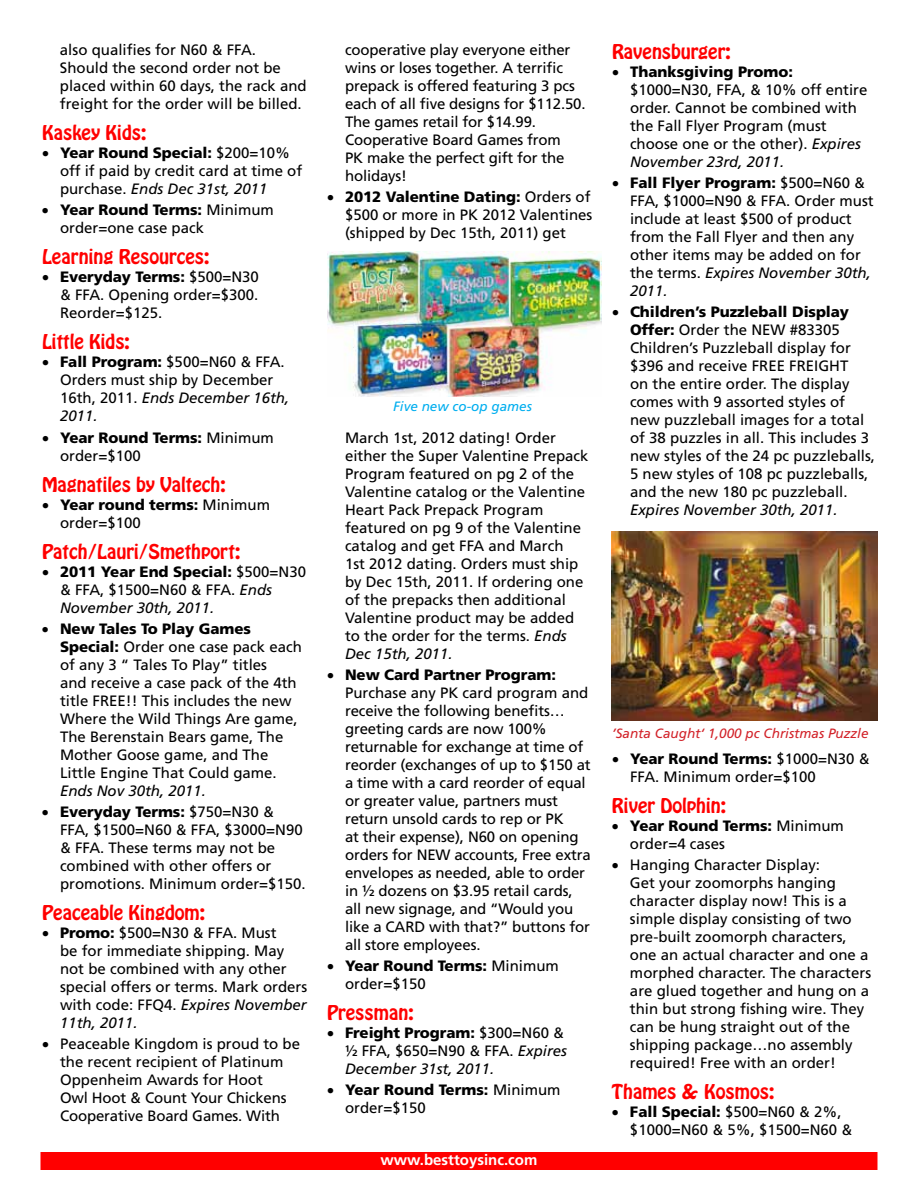
<style>
.page{position:relative;width:918px;height:1188px;background:#fff}
.page>*{position:absolute;margin:0;border:0;box-sizing:border-box;transform-origin:0 0}
.t1{font:18px "Hobo Std";color:#f00}
.t2{font:15px/18px "Frutiger";color:#000}
.t3{font:italic 15px "Frutiger";color:#000}
.t4{font:700 15px "Frutiger";color:#fff}
.t5{font:italic 13.5px "Frutiger";color:#d2232a}
.t6{font:italic 13.5px "Frutiger";color:#00aeef}
.s1{font-weight:900}
.s2{font-style:italic}
</style>
<div class="page">
<div style="left:40px;top:1152px;width:838px;height:18px;background:#f00"></div>
<img style="left:328px;top:252px;width:274px;height:144px">
<img style="left:612px;top:531px;width:266px;height:189px">
<p class="t2" style="left:60px;top:41px;width:248px">also qualifies for N60 &amp; FFA.<br>Should the second order not be placed within 60 days, the rack and freight for the order will be billed.</p>
<p class="t1" style="left:42px;top:120px;width:106px">Kaskey Kids:</p>
<p class="t2" style="left:60px;top:144px;width:244px;text-indent:-18px">• <span class="s1">Year Round Special:</span> $200=10% off if paid by credit card at time of purchase. <span class="s2">Ends Dec 31st, 2011</span></p>
<p class="t2" style="left:60px;top:201px;width:215px;text-indent:-18px">• <span class="s1">Year Round Terms:</span> Minimum order=one case pack</p>
<p class="t1" style="left:42px;top:245px;width:169px">Learning Resources:</p>
<p class="t2" style="left:60px;top:268px;width:200px;text-align:justify;text-indent:-18px">• <span class="s1">Everyday Terms:</span> $500=N30 &amp; FFA. Opening order=$300.<br>Reorder=$125.</p>
<p class="t1" style="left:42px;top:330px;width:89px">Little Kids:</p>
<p class="t2" style="left:60px;top:353px;width:231px;text-indent:-18px">• <span class="s1">Fall Program:</span> $500=N60 &amp; FFA.<br>Orders must ship by December<br>16th, 2011. <span class="s2">Ends December 16th,<br>2011.</span></p>
<p class="t2" style="left:60px;top:428px;width:215px;text-indent:-18px">• <span class="s1">Year Round Terms:</span> Minimum order=$100</p>
<p class="t1" style="left:42px;top:472px;width:185px">Magnatiles by Valtech:</p>
<p class="t2" style="left:60px;top:495px;width:212px;text-indent:-18px">• <span class="s1">Year round terms:</span> Minimum order=$100</p>
<p class="t1" style="left:42px;top:539px;width:200px">Patch/Lauri/Smethport:</p>
<p class="t2" style="left:60px;top:562px;width:248px;text-indent:-18px">• <span class="s1">2011 Year End Special:</span> $500=N30 &amp; FFA, $1500=N60 &amp; FFA. <span class="s2">Ends<br>November 30th, 2011.</span></p>
<p class="t2" style="left:60px;top:619px;width:243px;text-indent:-18px">• <span class="s1">New Tales To Play Games<br>Special:</span> Order one case pack each of any 3 “ Tales To Play” titles<br>and receive a case pack of the 4th title FREE!! This includes the new<br>Where the Wild Things Are game,<br>The Berenstain Bears game, The<br>Mother Goose game, and The<br>Little Engine That Could game.</p>
<p class="t3" style="left:60px;top:782px;width:147px">Ends Nov 30th, 2011.</p>
<p class="t2" style="left:60px;top:803px;width:247px;text-indent:-18px">• <span class="s1">Everyday Terms:</span> $750=N30 &amp;<br>FFA, $1500=N60 &amp; FFA, $3000=N90 &amp; FFA. These terms may not be combined with other offers or promotions. Minimum order=$150.</p>
<p class="t1" style="left:42px;top:900px;width:165px">Peaceable Kingdom:</p>
<p class="t2" style="left:60px;top:924px;width:249px;text-indent:-18px">• <span class="s1">Promo:</span> $500=N30 &amp; FFA. Must<br>be for immediate shipping. May not be combined with any other special offers or terms. Mark orders with code: FFQ4. <span class="s2">Expires November<br>11th, 2011.</span></p>
<p class="t2" style="left:60px;top:1035px;width:242px;text-indent:-18px">• Peaceable Kingdom is proud to be the recent recipient of Platinum<br>Oppenheim Awards for Hoot<br>Owl Hoot &amp; Count Your Chickens<br>Cooperative Board Games. With</p>
<p class="t2" style="left:345px;top:41px;width:242px">cooperative play everyone either wins or loses together. A terrific prepack is offered featuring 3 pcs each of all five designs for $112.50.<br>The games retail for $14.99.<br>Cooperative Board Games from<br>PK make the perfect gift for the holidays!</p>
<p class="t2" style="left:345px;top:188px;width:249px;text-indent:-18px">• <span class="s1">2012 Valentine Dating:</span> Orders of $500 or more in PK 2012 Valentines (shipped by Dec 15th, 2011) get</p>
<p class="t6" style="left:393px;top:398px;width:140px">Five new co-op games</p>
<p class="t2" style="left:345px;top:428px;width:245px">March 1st, 2012 dating! Order either the Super Valentine Prepack<br>Program featured on pg 2 of the<br>Valentine catalog or the Valentine<br>Heart Pack Prepack Program featured on pg 9 of the Valentine catalog and get FFA and March<br>1st 2012 dating. Orders must ship by Dec 15th, 2011. If ordering one of the prepacks then additional<br>Valentine product may be added to the order for the terms. <span class="s2">Ends<br>Dec 15th, 2011.</span></p>
<p class="t2" style="left:345px;top:665px;width:247px;text-indent:-18px">• <span class="s1">New Card Partner Program:<br></span>Purchase any PK card program and receive the following benefits… greeting cards are now 100% returnable for exchange at time of reorder (exchanges of up to $150 at a time with a card reorder of equal or greater value, partners must return unsold cards to rep or PK<br>at their expense), N60 on opening orders for NEW accounts, Free extra envelopes as needed, able to order in ½ dozens on $3.95 retail cards, all new signage, and “Would you like a CARD with that?” buttons for all store employees.</p>
<p class="t2" style="left:345px;top:957px;width:215px;text-indent:-18px">• <span class="s1">Year Round Terms:</span> Minimum order=$150</p>
<p class="t1" style="left:327px;top:1000px;width:88px">Pressman:</p>
<p class="t2" style="left:345px;top:1024px;width:224px;text-indent:-18px">• <span class="s1">Freight Program:</span> $300=N60 &amp; ½ FFA, $650=N90 &amp; FFA. <span class="s2">Expires<br>December 31st, 2011.</span></p>
<p class="t2" style="left:345px;top:1081px;width:217px;text-indent:-18px">• <span class="s1">Year Round Terms:</span> Minimum order=$150</p>
<p class="t4" style="left:381px;top:1151px;width:158px">www.besttoysinc.com</p>
<p class="t1" style="left:612px;top:39px;width:120px">Ravensburger:</p>
<p class="t2" style="left:630px;top:63px;width:239px;text-indent:-18px">• <span class="s1">Thanksgiving Promo: </span>$1000=N30, FFA, &amp; 10% off entire order. Cannot be combined with the Fall Flyer Program (must choose one or the other). <span class="s2">Expires<br>November 23rd, 2011.</span></p>
<p class="t2" style="left:630px;top:174px;width:245px;text-indent:-18px">• <span class="s1">Fall Flyer Program:</span> $500=N60 &amp;<br>FFA, $1000=N90 &amp; FFA. Order must include at least $500 of product from the Fall Flyer and then any other items may be added on for the terms. <span class="s2">Expires November 30th,<br>2011.</span></p>
<p class="t2" style="left:630px;top:303px;width:247px;text-indent:-18px">• <span class="s1">Children’s Puzzleball Display<br>Offer:</span> Order the NEW #83305<br>Children’s Puzzleball display for $396 and receive FREE FREIGHT<br>on the entire order. The display comes with 9 assorted styles of new puzzleball images for a total of 38 puzzles in all. This includes 3 new styles of the 24 pc puzzleballs,<br>5 new styles of 108 pc puzzleballs, and the new 180 pc puzzleball.</p>
<p class="t3" style="left:630px;top:501px;width:209px">Expires November 30th, 2011.</p>
<p class="t5" style="left:612px;top:725px;width:258px">’Santa Caught‘ 1,000 pc Christmas Puzzle</p>
<p class="t2" style="left:630px;top:750px;width:241px;text-indent:-18px">• <span class="s1">Year Round Terms:</span> $1000=N30 &amp;<br>FFA. Minimum order=$100</p>
<p class="t1" style="left:612px;top:793px;width:116px">River Dolphin:</p>
<p class="t2" style="left:630px;top:816px;width:215px;text-indent:-18px">• <span class="s1">Year Round Terms:</span> Minimum order=4 cases</p>
<p class="t2" style="left:630px;top:856px;width:243px;text-indent:-18px">• Hanging Character Display:<br>Get your zoomorphs hanging character display now! This is a simple display consisting of two pre-built zoomorph characters, one an actual character and one a morphed character. The characters are glued together and hung on a thin but strong fishing wire. They can be hung straight out of the shipping package…no assembly required! Free with an order!</p>
<p class="t1" style="left:612px;top:1079px;width:164px">Thames &amp; Kosmos:</p>
<p class="t2" style="left:630px;top:1103px;width:224px;text-indent:-18px">• <span class="s1">Fall Special:</span> $500=N60 &amp; 2%, $1000=N60 &amp; 5%, $1500=N60 &amp;</p>
</div>
